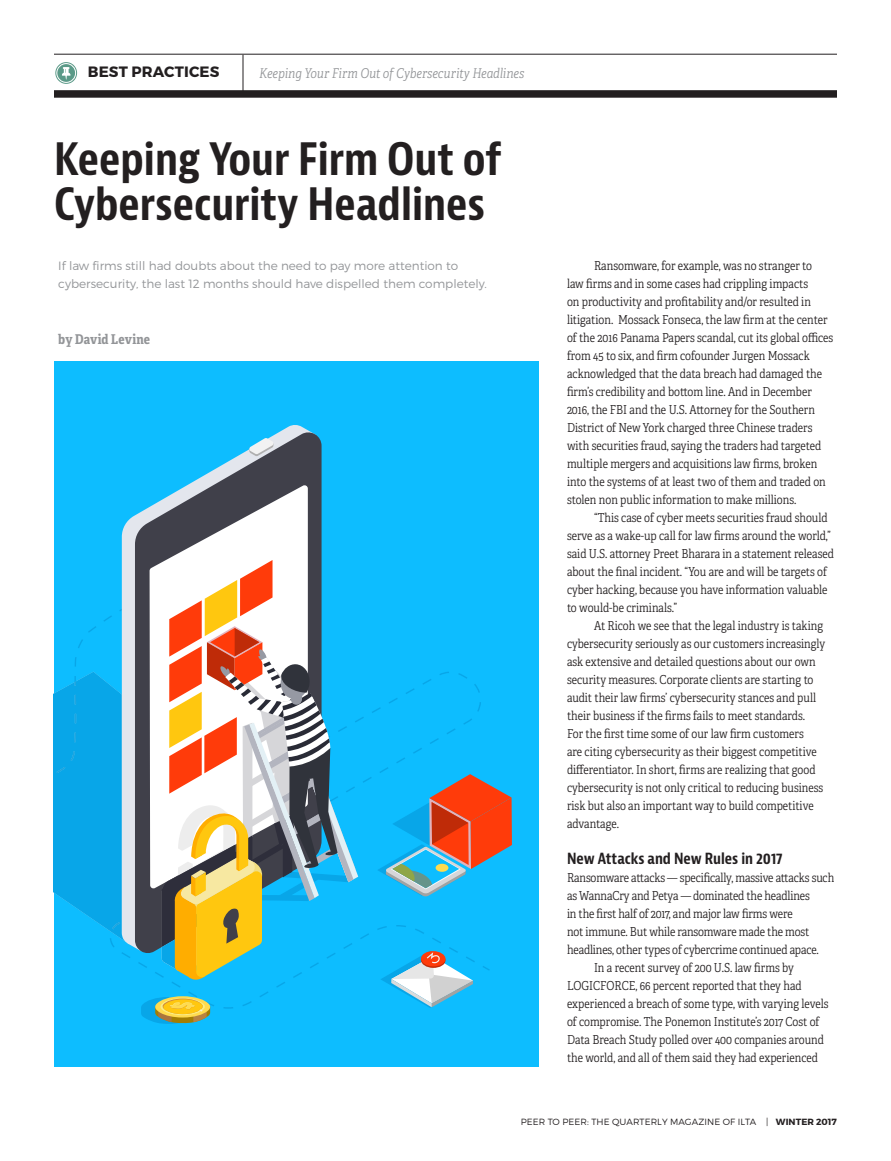
<style>
.page{position:relative;width:891px;height:1161px;background:#fff}
.page>*{position:absolute;margin:0;border:0;box-sizing:border-box;transform-origin:0 0}
.SM_subhead{font:700 condensed 43.5px/45px "Bernina Sans";color:#231f20}
.subhead-2016-2{font:700 condensed 15px "Bernina Sans";color:#231f20}
.t1{font:700 15px "Montserrat";letter-spacing:.01em;color:#231f20}
.intro-2016{font:italic 13.5px "Adelle Condensed Lt";color:#939598}
.intro-2016-2{font:700 13.5px "Adelle Condensed";letter-spacing:.005em;color:#939598}
.body_copy_2016-2{font:12.3px/18px "Adelle Condensed Lt";color:#231f20}
.body_copy_2016-2-2{font:300 12px/18px "Montserrat";color:#939598}
.t2{font:300 9px "Montserrat";letter-spacing:.01em;color:#231f20}
.s1{font-weight:700}
</style>
<div class="page">
<div style="left:54px;top:90px;width:783px;height:8px;background:#231f20"></div>
<hr style="left:54px;top:54px;width:783px;height:1px;background:#231f20">
<hr style="left:243px;top:55px;width:1px;height:37px;background:#231f20">
<svg style="left:55px;top:62px;width:22px;height:22px"></svg>
<div style="left:57px;top:63px;width:19px;height:20px;border:1px solid #fff;border-radius:50%"></div>
<svg style="left:62px;top:67px;width:9px;height:12px"></svg>
<div style="left:54px;top:361px;width:485px;height:706px;background:#0dbdff"></div>
<svg style="left:122px;top:425px;width:189px;height:135px"></svg>
<svg style="left:135px;top:432px;width:187px;height:128px"></svg>
<svg style="left:249px;top:438px;width:25px;height:18px"></svg>
<svg style="left:150px;top:484px;width:158px;height:76px;background:#9fa6ad"></svg>
<svg style="left:53px;top:560px;width:305px;height:423px"></svg>
<svg style="left:381px;top:951px;width:92px;height:57px"></svg>
<svg style="left:378px;top:774px;width:134px;height:123px"></svg>
<div style="left:436px;top:864px;width:12px;height:8px;background:#ffdb4f;border-radius:50%"></div>
<svg style="left:141px;top:996px;width:69px;height:28px"></svg>
<p class="t1" style="left:88px;top:63px;width:133px">BEST PRACTICES</p>
<p class="intro-2016" style="left:259px;top:64px;width:266px">Keeping Your Firm Out of Cybersecurity Headlines</p>
<p class="SM_subhead" style="left:54px;top:137px;width:450px">Keeping Your Firm Out of<br>Cybersecurity Headlines</p>
<p class="body_copy_2016-2-2" style="left:58px;top:257px;width:430px">If law firms still had doubts about the need to pay more attention to cybersecurity, the last 12 months should have dispelled them completely.</p>
<p class="intro-2016-2" style="left:58px;top:329px;width:93px">by David Levine</p>
<p class="body_copy_2016-2" style="left:567px;top:256px;width:268px;text-indent:27px">Ransomware, for example, was no stranger to<br>law firms and in some cases had crippling impacts<br>on productivity and profitability and/or resulted in litigation. Mossack Fonseca, the law firm at the center of the 2016 Panama Papers scandal, cut its global offices from 45 to six, and firm cofounder Jurgen Mossack acknowledged that the data breach had damaged the firm’s credibility and bottom line. And in December 2016, the FBI and the U.S. Attorney for the Southern District of New York charged three Chinese traders with securities fraud, saying the traders had targeted multiple mergers and acquisitions law firms, broken into the systems of at least two of them and traded on stolen non public information to make millions.</p>
<p class="body_copy_2016-2" style="left:567px;top:508px;width:268px;text-indent:27px">“This case of cyber meets securities fraud should serve as a wake-up call for law firms around the world,” said U.S. attorney Preet Bharara in a statement released about the final incident. “You are and will be targets of cyber hacking, because you have information valuable to would-be criminals.”</p>
<p class="body_copy_2016-2" style="left:567px;top:616px;width:260px;text-indent:27px">At Ricoh we see that the legal industry is taking cybersecurity seriously as our customers increasingly ask extensive and detailed questions about our own security measures. Corporate clients are starting to audit their law firms’ cybersecurity stances and pull their business if the firms fails to meet standards.<br>For the first time some of our law firm customers<br>are citing cybersecurity as their biggest competitive differentiator. In short, firms are realizing that good cybersecurity is not only critical to reducing business risk but also an important way to build competitive advantage.</p>
<p class="subhead-2016-2" style="left:567px;top:849px;width:217px">New Attacks and New Rules in 2017</p>
<p class="body_copy_2016-2" style="left:567px;top:868px;width:269px">Ransomware attacks — specifically, massive attacks such as WannaCry and Petya — dominated the headlines<br>in the first half of 2017, and major law firms were<br>not immune. But while ransomware made the most headlines, other types of cybercrime continued apace.</p>
<p class="body_copy_2016-2" style="left:567px;top:958px;width:263px;text-indent:27px">In a recent survey of 200 U.S. law firms by LOGICFORCE, 66 percent reported that they had experienced a breach of some type, with varying levels of compromise. The Ponemon Institute’s 2017 Cost of Data Breach Study polled over 400 companies around the world, and all of them said they had experienced</p>
<p class="t2" style="left:521px;top:1116px;width:318px">PEER TO PEER: THE QUARTERLY MAGAZINE OF ILTA | <span class="s1">WINTER 2017</span></p>
</div>
